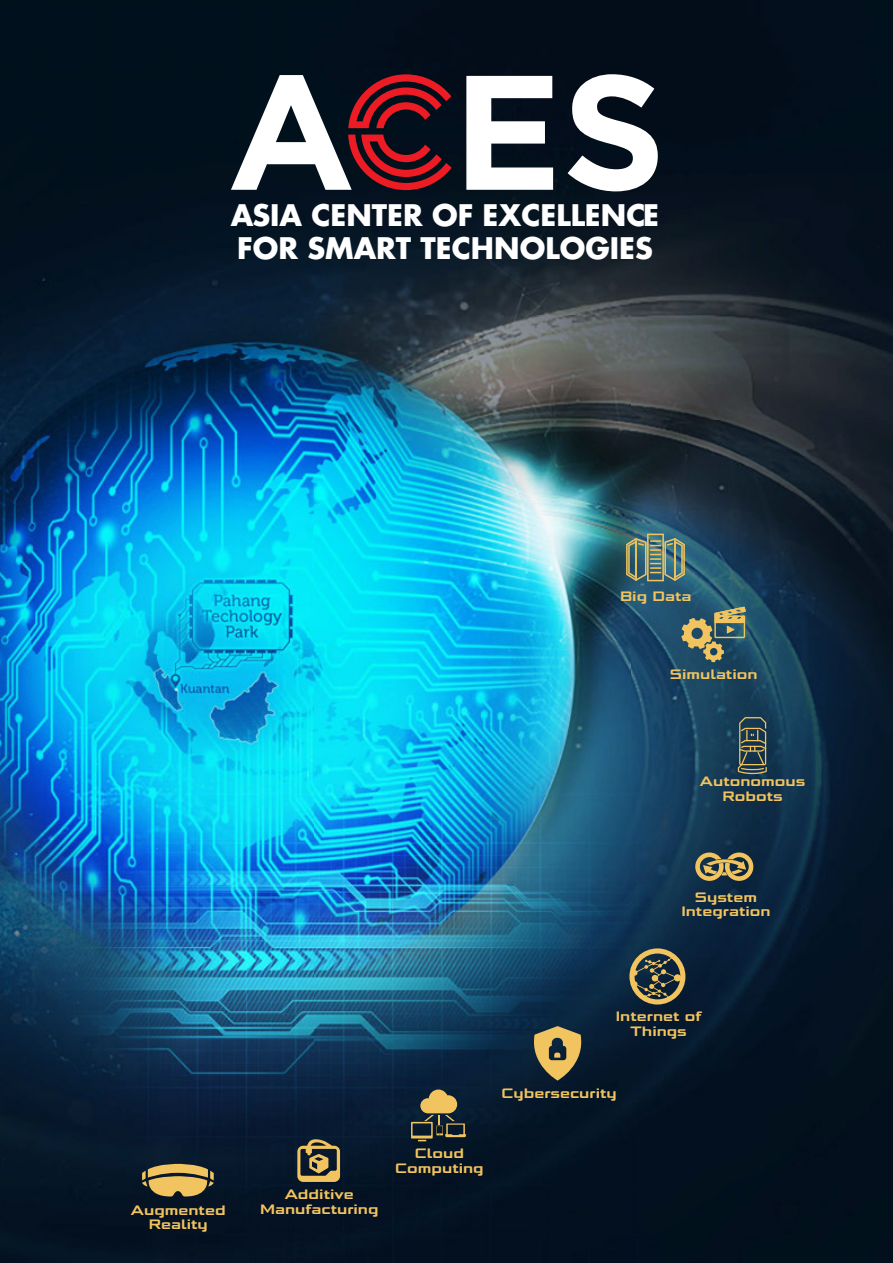
<style>
.page{position:relative;width:893px;height:1263px;background:#fff}
.page>*{position:absolute;margin:0;border:0;box-sizing:border-box;transform-origin:0 0}
.t1{font:700 162.75px "Gotham";color:#fff}
.t2{font:700 28.95px/33.8px "Futura";color:#fff}
.t3{font:700 13.5px/14.9px "Bunken Tech Sans Pro Wide";color:#f2c45f;text-align:center}
</style>
<div class="page">
<img style="left:0;top:0;width:893px;height:1263px">
<svg style="left:626px;top:534px;width:59px;height:47px;background:#718672"></svg>
<svg style="left:738px;top:717px;width:29px;height:57px;background:#505b52"></svg>
<svg style="left:695px;top:852px;width:58px;height:29px;background:#877c52"></svg>
<svg style="left:629px;top:948px;width:56px;height:56px;background:#5f5f49"></svg>
<svg style="left:530px;top:1026px;width:56px;height:54px;background:#7d714a"></svg>
<svg style="left:411px;top:1089px;width:55px;height:52px;background:#565440"></svg>
<svg style="left:297px;top:1139px;width:43px;height:43px;background:#7c6e45"></svg>
<svg style="left:142px;top:1163px;width:72px;height:33px;background:#a0884c"></svg>
<svg style="left:681px;top:607px;width:65px;height:55px;background:#6a7763"></svg>
<svg style="left:348px;top:74px;width:103px;height:54px;background:#5b141f"></svg>
<svg style="left:348px;top:135px;width:104px;height:55px;background:#5b141f"></svg>
<h1 class="t1" style="left:227px;top:24px;width:440px">A ES</h1>
<h2 class="t2" style="left:231px;top:198px;width:430px">ASIA CENTER OF EXCELLENCE<br>FOR SMART TECHNOLOGIES</h2>
<p class="t3" style="left:620px;top:589px;width:73px">Big Data</p>
<p class="t3" style="left:670px;top:666px;width:89px">Simulation</p>
<p class="t3" style="left:700px;top:774px;width:107px">Autonomous<br>Robots</p>
<p class="t3" style="left:681px;top:890px;width:91px">System<br>Integration</p>
<p class="t3" style="left:616px;top:1008px;width:87px">Internet of<br>Things</p>
<p class="t3" style="left:285px;top:1187px;width:71px">Additive</p>
<p class="t3" style="left:131px;top:1203px;width:96px">Augmented</p>
<p class="t3" style="left:260px;top:1202px;width:120px">Manufacturing</p>
<p class="t3" style="left:149px;top:1217px;width:61px">Reality</p>
<p class="t3" style="left:395px;top:1146px;width:90px">Cloud<br>Computing</p>
<p class="t3" style="left:502px;top:1085px;width:117px">Cybersecurity</p>
</div>
